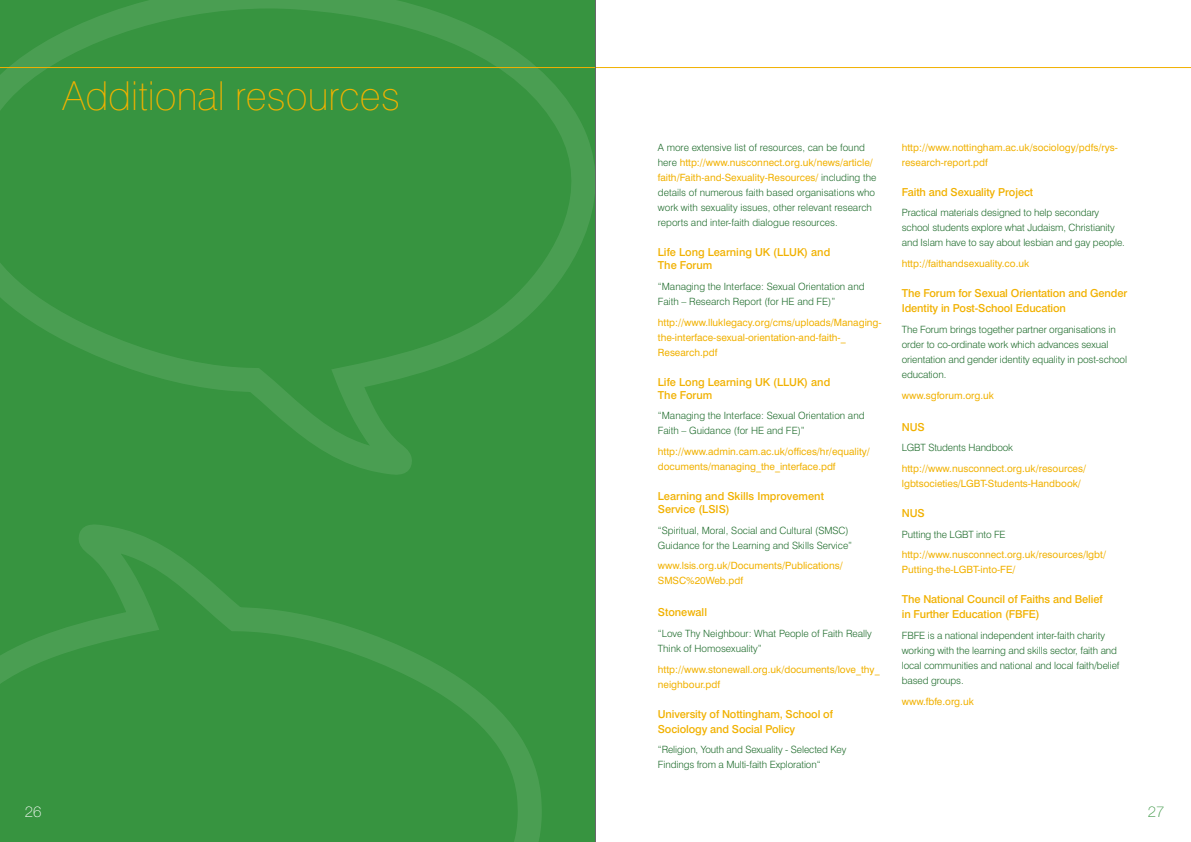
<style>
.page{position:relative;width:1191px;height:842px;background:#fff}
.page>*{position:absolute;margin:0;border:0;box-sizing:border-box;transform-origin:0 0}
.t1{font:100 40px "Swiss 721 BT";color:#f1b100}
.t2{font:100 15px "Helvetica Neue";color:#fff}
.t3{font:100 15px "Helvetica Neue";color:#379440}
.t4{font:500 11px/13px "Swiss 721 BT";letter-spacing:-.01em;color:#f1b100}
.t5{font:300 10px/15px "Swiss 721 BT";letter-spacing:-.01em;color:#1f6c2c}
.t6{font:10px/15px "Swiss 721 BT";color:#f1b100}
.s1{font-weight:400;color:#f1b100}
</style>
<div class="page">
<div style="left:0;top:0;width:595px;height:842px;background:#379440"></div>
<svg style="left:0;top:0;width:595px;height:475px"></svg>
<svg style="left:0;top:525px;width:542px;height:317px"></svg>
<hr style="left:0;top:67px;width:1191px;height:1px;background:#f1b100">
<hr style="left:595px;top:0;width:1px;height:842px;background:#68676c">
<h1 class="t1" style="left:62px;top:71px;width:339px">Additional resources</h1>
<p class="t5" style="left:658px;top:140px;width:220px">A more extensive list of resources, can be found here <span class="s1">http://www.nusconnect.org.uk/news/article/ faith/Faith-and-Sexuality-Resources/</span> including the details of numerous faith based organisations who work with sexuality issues, other relevant research reports and inter-faith dialogue resources.</p>
<p class="t4" style="left:658px;top:246px;width:174px">Life Long Learning UK (LLUK) and<br>The Forum</p>
<p class="t5" style="left:658px;top:279px;width:208px">“Managing the Interface: Sexual Orientation and<br>Faith – Research Report (for HE and FE)”</p>
<p class="t6" style="left:658px;top:314px;width:225px">http://www.lluklegacy.org/cms/uploads/Managing&shy;the-interface-sexual-orientation-and-faith-_<br>Research.pdf</p>
<p class="t4" style="left:658px;top:375px;width:174px">Life Long Learning UK (LLUK) and<br>The Forum</p>
<p class="t5" style="left:658px;top:408px;width:208px">“Managing the Interface: Sexual Orientation and<br>Faith – Guidance (for HE and FE)”</p>
<p class="t6" style="left:658px;top:444px;width:213px">http://www.admin.cam.ac.uk/offices/hr/equality/ documents/managing_the_interface.pdf</p>
<p class="t4" style="left:658px;top:489px;width:168px">Learning and Skills Improvement<br>Service (LSIS)</p>
<p class="t5" style="left:658px;top:522px;width:196px">“Spiritual, Moral, Social and Cultural (SMSC)<br>Guidance for the Learning and Skills Service”</p>
<p class="t6" style="left:658px;top:558px;width:186px">www.lsis.org.uk/Documents/Publications/<br>SMSC%20Web.pdf</p>
<p class="t4" style="left:658px;top:606px;width:51px">Stonewall</p>
<p class="t5" style="left:658px;top:626px;width:215px">“Love Thy Neighbour: What People of Faith Really<br>Think of Homosexuality”</p>
<p class="t6" style="left:658px;top:661px;width:223px">http://www.stonewall.org.uk/documents/love_thy_ neighbour.pdf</p>
<p class="t4" style="left:658px;top:706px;width:176px;line-height:15px">University of Nottingham, School of<br>Sociology and Social Policy</p>
<p class="t5" style="left:658px;top:742px;width:190px">“Religion, Youth and Sexuality - Selected Key<br>Findings from a Multi-faith Exploration“</p>
<p class="t6" style="left:901px;top:140px;width:217px">http://www.nottingham.ac.uk/sociology/pdfs/rys&shy;research-report.pdf</p>
<p class="t4" style="left:901px;top:185px;width:133px">Faith and Sexuality Project</p>
<p class="t5" style="left:901px;top:205px;width:225px">Practical materials designed to help secondary school students explore what Judaism, Christianity and Islam have to say about lesbian and gay people.</p>
<p class="t6" style="left:901px;top:256px;width:129px">http://faithandsexuality.co.uk</p>
<p class="t4" style="left:901px;top:286px;width:227px;line-height:15px">The Forum for Sexual Orientation and Gender<br>Identity in Post-School Education</p>
<p class="t5" style="left:901px;top:322px;width:227px">The Forum brings together partner organisations in order to co-ordinate work which advances sexual orientation and gender identity equality in post-school education.</p>
<p class="t6" style="left:901px;top:387px;width:94px">www.sgforum.org.uk</p>
<p class="t4" style="left:901px;top:420px;width:24px">NUS</p>
<p class="t5" style="left:901px;top:440px;width:113px">LGBT Students Handbook</p>
<p class="t6" style="left:901px;top:461px;width:186px">http://www.nusconnect.org.uk/resources/ lgbtsocieties/LGBT-Students-Handbook/</p>
<p class="t4" style="left:901px;top:506px;width:24px">NUS</p>
<p class="t5" style="left:901px;top:526px;width:105px">Putting the LGBT into FE</p>
<p class="t6" style="left:901px;top:547px;width:206px">http://www.nusconnect.org.uk/resources/lgbt/<br>Putting-the-LGBT-into-FE/</p>
<p class="t4" style="left:901px;top:592px;width:202px;line-height:15px">The National Council of Faiths and Belief in Further Education (FBFE)</p>
<p class="t5" style="left:901px;top:628px;width:219px">FBFE is a national independent inter-faith charity working with the learning and skills sector, faith and local communities and national and local faith/belief based groups.</p>
<p class="t6" style="left:901px;top:693px;width:74px">www.fbfe.org.uk</p>
<h2 class="t2" style="left:25px;top:803px;width:18px">26</h2>
<h2 class="t3" style="left:1147px;top:803px;width:18px">27</h2>
</div>
